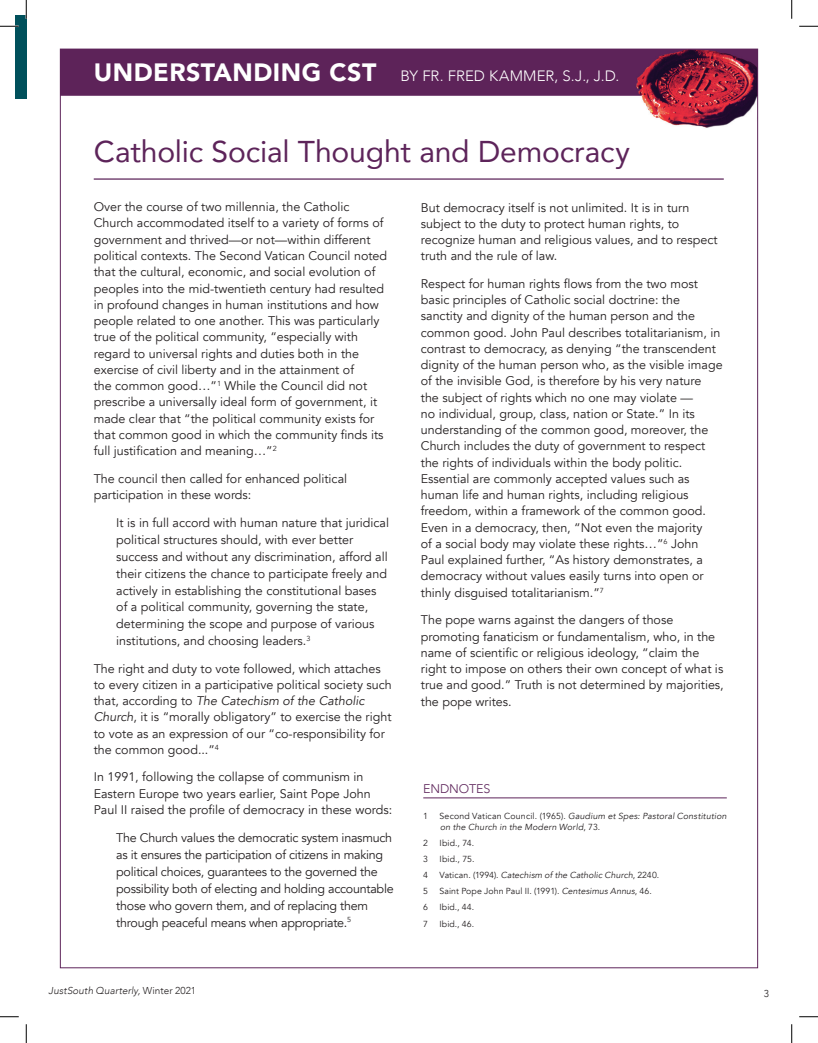
<style>
.page{position:relative;width:818px;height:1043px;background:#fff}
.page>*{position:absolute;margin:0;border:0;box-sizing:border-box;transform-origin:0 0}
.t1{font:30px "Avenir";letter-spacing:-.005em;color:#5d245a}
.t2{font:300 15px "Avenir";color:#fff}
.t3{font:12.5px/16.2px "Avenir";color:#231f20}
.t4{font:12.5px/16.9px "Avenir";letter-spacing:-.02em;color:#231f20}
.t5{font:300 12.5px "Avenir";letter-spacing:-.01em;color:#5d245a}
.t6{font:italic 300 10px "Avenir";letter-spacing:.005em;color:#231f20}
.t7{font:300 10px "Avenir";color:#231f20}
.t8{font:italic 8.75px/10.5px "Avenir";letter-spacing:.015em;color:#231f20}
.t9{font:8.75px "Avenir";letter-spacing:.01em;color:#231f20}
.s1{font-weight:900;font-size:25px}
.s2{font-style:italic}
.s3{font-style:normal}
</style>
<div class="page">
<img style="left:62px;top:51px;width:694px;height:77px">
<img style="left:15px;top:15px;width:11px;height:83px">
<hr style="left:423px;top:797px;width:303px;height:1px;background:#5d245a">
<hr style="left:94px;top:178px;width:629px;height:2px;background:#5d245a">
<svg style="left:0;top:25px;width:19px;height:2px"></svg>
<svg style="left:799px;top:25px;width:19px;height:2px"></svg>
<svg style="left:0;top:1016px;width:19px;height:1px"></svg>
<svg style="left:799px;top:1016px;width:19px;height:1px"></svg>
<svg style="left:25px;top:0;width:2px;height:19px"></svg>
<svg style="left:25px;top:1024px;width:2px;height:18px"></svg>
<svg style="left:791px;top:0;width:1px;height:19px"></svg>
<svg style="left:791px;top:1024px;width:1px;height:18px"></svg>
<p class="t2" style="left:94px;top:66px;width:527px"><span class="s1">UNDERSTANDING CST</span> BY FR. FRED KAMMER, S.J., J.D.</p>
<h1 class="t1" style="left:94px;top:132px;width:537px">Catholic Social Thought and Democracy</h1>
<p class="t3" style="left:94px;top:199px;width:295px">Over the course of two millennia, the Catholic Church accommodated itself to a variety of forms of government and thrived—or not—within different political contexts. The Second Vatican Council noted that the cultural, economic, and social evolution of peoples into the mid-twentieth century had resulted in profound changes in human institutions and how people related to one another. This was particularly true of the political community, “especially with regard to universal rights and duties both in the exercise of civil liberty and in the attainment of<br>the common good…”<sup>1</sup> While the Council did not prescribe a universally ideal form of government, it made clear that “the political community exists for that common good in which the community finds its full justification and meaning…”<sup>2</sup></p>
<p class="t3" style="left:94px;top:470px;width:255px">The council then called for enhanced political participation in these words:</p>
<p class="t3" style="left:116px;top:514px;width:274px;line-height:16.9px">It is in full accord with human nature that juridical political structures should, with ever better success and without any discrimination, afford all their citizens the chance to participate freely and actively in establishing the constitutional bases of a political community, governing the state, determining the scope and purpose of various institutions, and choosing leaders.<sup>3</sup></p>
<p class="t3" style="left:94px;top:660px;width:299px">The right and duty to vote followed, which attaches to every citizen in a participative political society such that, according to <span class="s2">The Catechism of the Catholic Church</span>, it is “morally obligatory” to exercise the right to vote as an expression of our “co-responsibility for the common good...”<sup>4</sup></p>
<p class="t3" style="left:94px;top:769px;width:300px">In 1991, following the collapse of communism in<br>Eastern Europe two years earlier, Saint Pope John<br>Paul II raised the profile of democracy in these words:</p>
<p class="t4" style="left:116px;top:829px;width:279px">The Church values the democratic system inasmuch as it ensures the participation of citizens in making political choices, guarantees to the governed the possibility both of electing and holding accountable those who govern them, and of replacing them through peaceful means when appropriate.<sup>5</sup></p>
<p class="t3" style="left:421px;top:199px;width:298px">But democracy itself is not unlimited. It is in turn subject to the duty to protect human rights, to recognize human and religious values, and to respect truth and the rule of law.</p>
<p class="t3" style="left:421px;top:276px;width:303px">Respect for human rights flows from the two most basic principles of Catholic social doctrine: the sanctity and dignity of the human person and the common good. John Paul describes totalitarianism, in contrast to democracy, as denying “the transcendent dignity of the human person who, as the visible image of the invisible God, is therefore by his very nature<br>the subject of rights which no one may violate —<br>no individual, group, class, nation or State.” In its understanding of the common good, moreover, the Church includes the duty of government to respect the rights of individuals within the body politic.<br>Essential are commonly accepted values such as human life and human rights, including religious freedom, within a framework of the common good.<br>Even in a democracy, then, “Not even the majority<br>of a social body may violate these rights…”<sup>6</sup> John Paul explained further, “As history demonstrates, a democracy without values easily turns into open or thinly disguised totalitarianism.”<sup>7</sup></p>
<p class="t3" style="left:421px;top:612px;width:304px">The pope warns against the dangers of those promoting fanaticism or fundamentalism, who, in the name of scientific or religious ideology, “claim the right to impose on others their own concept of what is true and good.” Truth is not determined by majorities, the pope writes.</p>
<p class="t5" style="left:423px;top:781px;width:69px">ENDNOTES</p>
<p class="t9" style="left:423px;top:810px;width:6px">1</p>
<p class="t8" style="left:439px;top:811px;width:288px"><span class="s3">Second Vatican Council. (1965).</span> Gaudium et Spes: Pastoral Constitution on the Church in the Modern World<span class="s3">, 73.</span></p>
<p class="t9" style="left:423px;top:837px;width:6px">2</p>
<p class="t9" style="left:439px;top:837px;width:36px">Ibid., 74.</p>
<p class="t9" style="left:423px;top:853px;width:6px">3</p>
<p class="t9" style="left:439px;top:853px;width:36px">Ibid., 75.</p>
<p class="t9" style="left:423px;top:869px;width:6px">4</p>
<p class="t8" style="left:439px;top:870px;width:221px"><span class="s3">Vatican. (1994).</span> Catechism of the Catholic Church<span class="s3">, 2240.</span></p>
<p class="t9" style="left:423px;top:885px;width:6px">5</p>
<p class="t9" style="left:439px;top:885px;width:214px">Saint Pope John Paul II. (1991). <span class="s2">Centesimus Annus</span>, 46.</p>
<p class="t9" style="left:423px;top:901px;width:6px">6</p>
<p class="t9" style="left:439px;top:901px;width:36px">Ibid., 44.</p>
<p class="t9" style="left:423px;top:917px;width:6px">7</p>
<p class="t9" style="left:439px;top:917px;width:36px">Ibid., 46.</p>
<p class="t6" style="left:49px;top:984px;width:149px">JustSouth Quarterly, <span class="s3">Winter 2021</span></p>
<p class="t7" style="left:763px;top:987px;width:7px">3</p>
</div>
